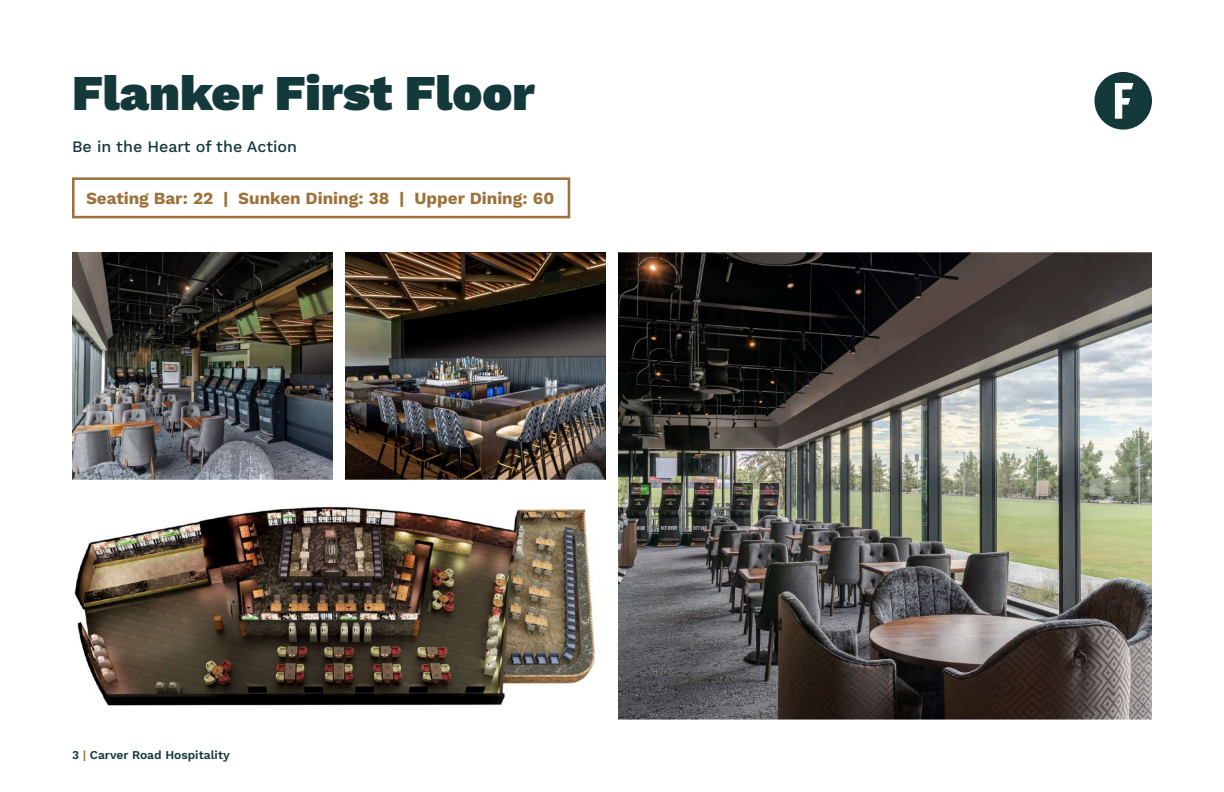
<style>
.page{position:relative;width:1224px;height:792px;background:#fff}
.page>*{position:absolute;margin:0;border:0;box-sizing:border-box;transform-origin:0 0}
.t1{font:900 50px "Work Sans";color:#13393a}
.t2{font:700 17px "Work Sans";color:#9d723a}
.t3{font:500 16px "Work Sans";color:#13393a}
.t4{font:600 12px "Work Sans";color:#13393a}
.s1{color:#9d723a}
</style>
<div class="page">
<div style="left:1094px;top:72px;width:58px;height:58px;background:#13393a;border-radius:50%"></div>
<svg style="left:1115px;top:83px;width:19px;height:36px"></svg>
<div style="left:72px;top:177px;width:498px;height:41px;border:3px solid #9d723a"></div>
<img style="left:74px;top:506px;width:522px;height:200px">
<img style="left:618px;top:252px;width:534px;height:468px">
<img style="left:72px;top:252px;width:261px;height:228px">
<img style="left:345px;top:252px;width:261px;height:228px">
<h1 class="t1" style="left:72px;top:64px;width:464px">Flanker First Floor</h1>
<p class="t3" style="left:72px;top:137px;width:227px">Be in the Heart of the Action</p>
<p class="t2" style="left:86px;top:189px;width:470px">Seating Bar: 22 | Sunken Dining: 38 | Upper Dining: 60</p>
<p class="t4" style="left:72px;top:748px;width:159px">3 <span class="s1">|</span> Carver Road Hospitality</p>
</div>
